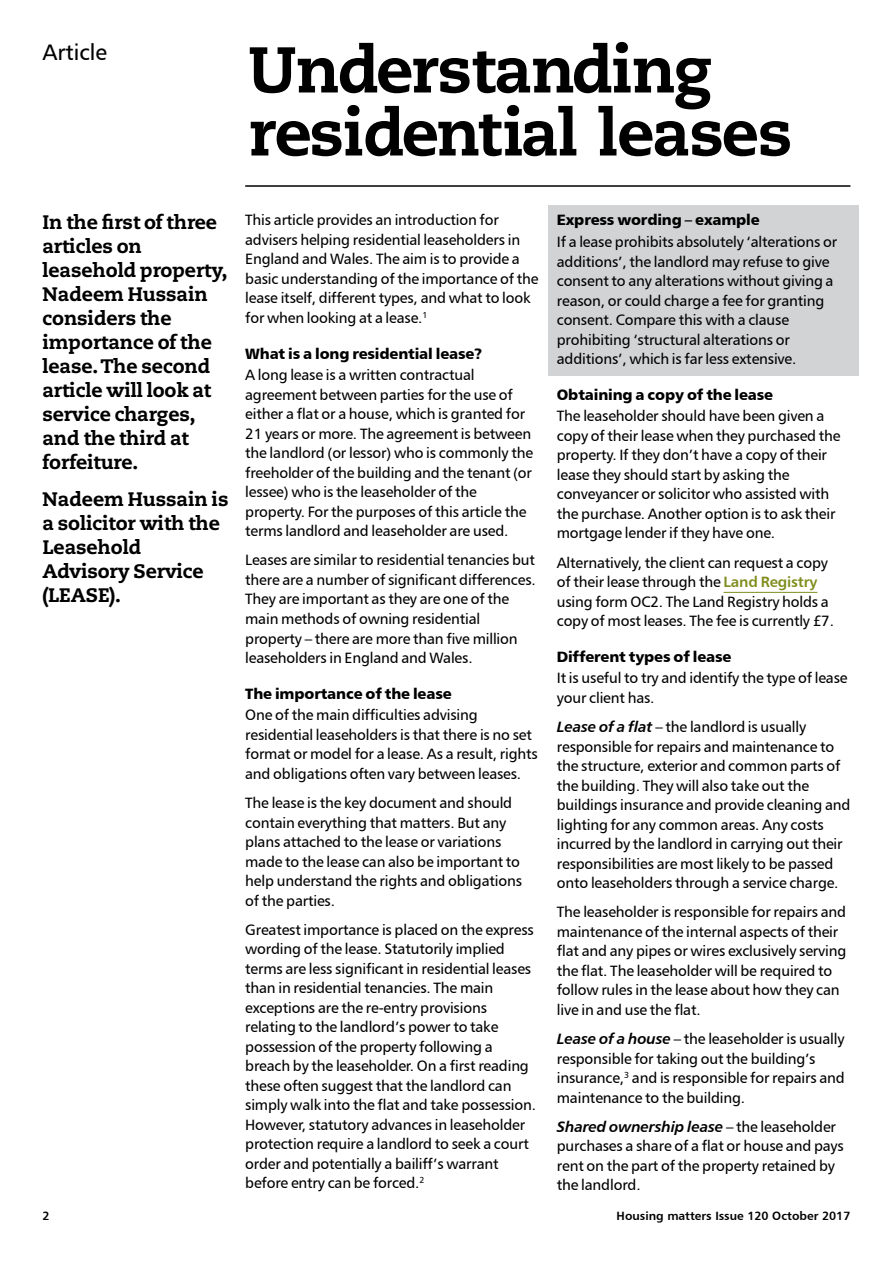
<style>
.page{position:relative;width:893px;height:1263px;background:#fff}
.page>*{position:absolute;margin:0;border:0;box-sizing:border-box;transform-origin:0 0}
.t1{font:800 64.5px/63px "Caecilia LT Std";letter-spacing:-.02em;color:#000}
.t2{font:22.5px "Humanist 777 BT Roman B";color:#000}
.t3{font:800 19.5px/24px "Caecilia LT Std";letter-spacing:-.005em;color:#000}
.t4{font:15px/19.5px "Humanist 777 BT Roman B";letter-spacing:-.01em;color:#000}
.t5{font:15px "Humanist 777 BT Black B";letter-spacing:-.01em;color:#000}
.t6{font:15px "Humanist 777 BT Bold Italic B";letter-spacing:-.01em;color:#000}
.t7{font:12px "Humanist 777 BT Bold B";color:#000}
.s1{font-family:"Humanist 777 BT Bold B"}
.s2{font-family:"Humanist 777 BT Bold B";color:#808d1d}
.s3{font-family:"Humanist 777 BT Bold Italic B"}
.s4{font-family:"Humanist 777 BT Roman B"}
</style>
<div class="page">
<div style="left:548px;top:206px;width:311px;height:170px;background:#d1d3d4"></div>
<hr style="left:245px;top:185px;width:605px;height:2px;background:#000">
<hr style="left:723px;top:592px;width:94px;height:1px;background:#808d1d">
<h2 class="t2" style="left:43px;top:38px;width:66px">Article</h2>
<h1 class="t1" style="left:248px;top:39px;width:546px">Understanding residential leases</h1>
<h3 class="t3" style="left:43px;top:210px;width:186px">In the first of three articles on leasehold property,<br>Nadeem Hussain considers the importance of the lease. The second article will look at service charges, and the third at forfeiture.</h3>
<h3 class="t3" style="left:43px;top:487px;width:187px">Nadeem Hussain is a solicitor with the<br>Leasehold<br>Advisory Service (LEASE).</h3>
<p class="t4" style="left:245px;top:210px;width:295px">This article provides an introduction for advisers helping residential leaseholders in England and Wales. The aim is to provide a basic understanding of the importance of the lease itself, different types, and what to look for when looking at a lease.<sup>1</sup></p>
<p class="t5" style="left:245px;top:344px;width:239px">What is a long residential lease?</p>
<p class="t4" style="left:245px;top:365px;width:289px">A long lease is a written contractual agreement between parties for the use of either a flat or a house, which is granted for 21 years or more. The agreement is between the landlord (or lessor) who is commonly the freeholder of the building and the tenant (or lessee) who is the leaseholder of the property. For the purposes of this article the terms landlord and leaseholder are used.</p>
<p class="t4" style="left:245px;top:550px;width:292px">Leases are similar to residential tenancies but there are a number of significant differences.<br>They are important as they are one of the main methods of owning residential property – there are more than five million leaseholders in England and Wales.</p>
<p class="t5" style="left:245px;top:684px;width:208px">The importance of the lease</p>
<p class="t4" style="left:245px;top:705px;width:294px">One of the main difficulties advising residential leaseholders is that there is no set format or model for a lease. As a result, rights and obligations often vary between leases.</p>
<p class="t4" style="left:245px;top:793px;width:278px">The lease is the key document and should contain everything that matters. But any plans attached to the lease or variations made to the lease can also be important to help understand the rights and obligations of the parties.</p>
<p class="t4" style="left:245px;top:919px;width:292px">Greatest importance is placed on the express wording of the lease. Statutorily implied terms are less significant in residential leases than in residential tenancies. The main exceptions are the re-entry provisions relating to the landlord’s power to take possession of the property following a breach by the leaseholder. On a first reading these often suggest that the landlord can simply walk into the flat and take possession.<br>However, statutory advances in leaseholder protection require a landlord to seek a court order and potentially a bailiff’s warrant before entry can be forced.<sup>2</sup></p>
<p class="t5" style="left:557px;top:211px;width:204px">Express wording <span class="s1">–</span> example</p>
<p class="t4" style="left:557px;top:232px;width:282px">If a lease prohibits absolutely ‘alterations or additions’, the landlord may refuse to give consent to any alterations without giving a reason, or could charge a fee for granting consent. Compare this with a clause prohibiting ‘structural alterations or additions’, which is far less extensive.</p>
<p class="t5" style="left:557px;top:385px;width:218px">Obtaining a copy of the lease</p>
<p class="t4" style="left:557px;top:406px;width:285px">The leaseholder should have been given a copy of their lease when they purchased the property. If they don’t have a copy of their lease they should start by asking the conveyancer or solicitor who assisted with the purchase. Another option is to ask their mortgage lender if they have one.</p>
<p class="t4" style="left:557px;top:552px;width:279px">Alternatively, the client can request a copy of their lease through the <span class="s2">Land Registry </span>using form OC2. The Land Registry holds a copy of most leases. The fee is currently £7.</p>
<p class="t5" style="left:557px;top:647px;width:176px">Different types of lease</p>
<p class="t4" style="left:557px;top:668px;width:292px">It is useful to try and identify the type of lease your client has.</p>
<p class="t4" style="left:557px;top:717px;width:295px"><span class="s3">Lease of a flat</span> – the landlord is usually responsible for repairs and maintenance to the structure, exterior and common parts of the building. They will also take out the buildings insurance and provide cleaning and lighting for any common areas. Any costs incurred by the landlord in carrying out their responsibilities are most likely to be passed onto leaseholders through a service charge.</p>
<p class="t4" style="left:557px;top:902px;width:291px">The leaseholder is responsible for repairs and maintenance of the internal aspects of their flat and any pipes or wires exclusively serving the flat. The leaseholder will be required to follow rules in the lease about how they can live in and use the flat.</p>
<p class="t4" style="left:557px;top:1029px;width:289px"><span class="s3">Lease of a house</span> – the leaseholder is usually responsible for taking out the building’s insurance,<sup>3</sup> and is responsible for repairs and maintenance to the building.</p>
<p class="t6" style="left:557px;top:1117px;width:281px">Shared ownership lease <span class="s4">– the leaseholder</span></p>
<p class="t4" style="left:557px;top:1136px;width:289px">purchases a share of a flat or house and pays rent on the part of the property retained by the landlord.</p>
<p class="t7" style="left:43px;top:1208px;width:9px">2</p>
<p class="t7" style="left:617px;top:1208px;width:235px">Housing matters Issue 120 October 2017</p>
</div>
